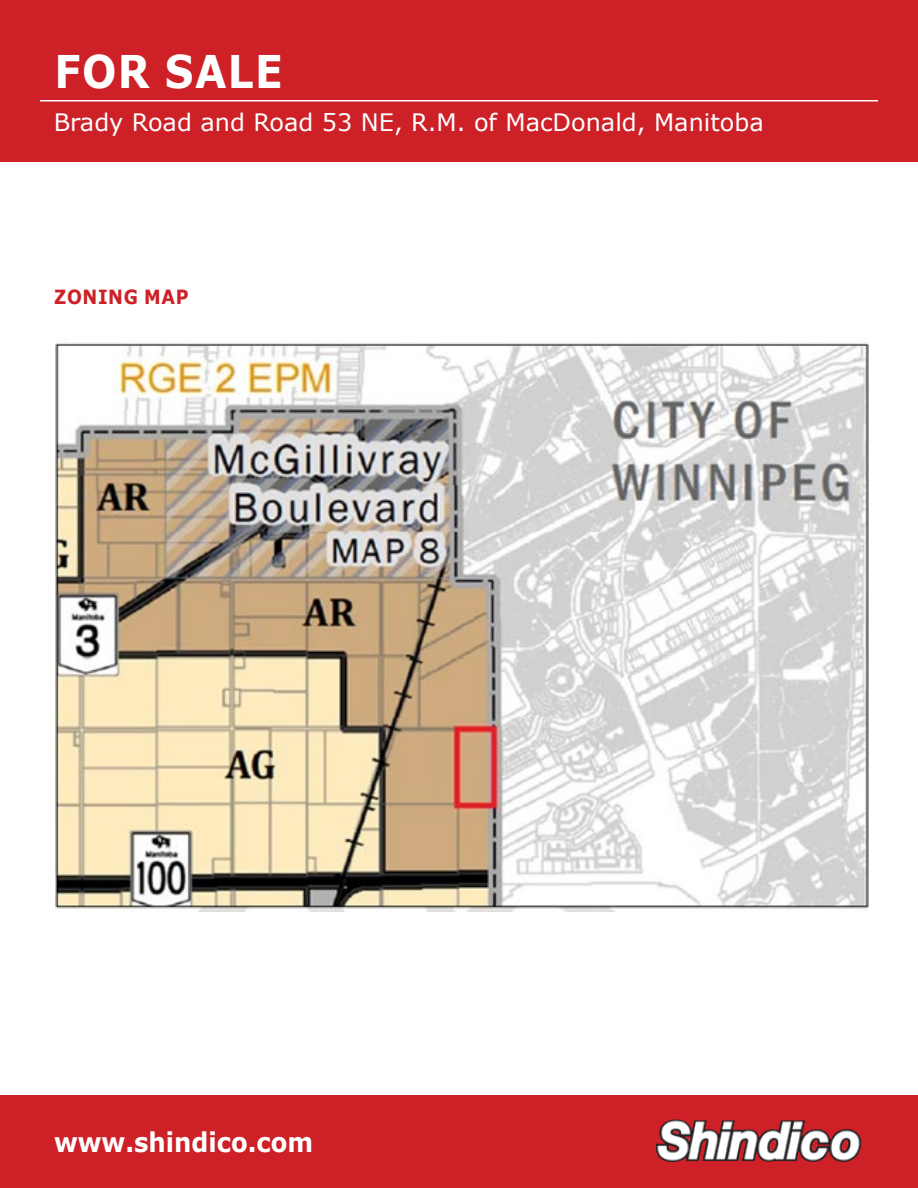
<style>
.page{position:relative;width:918px;height:1188px;background:#fff}
.page>*{position:absolute;margin:0;border:0;box-sizing:border-box;transform-origin:0 0}
.t1{font:700 45px "Verdana";letter-spacing:.035em;color:#fff;scale:.9 1}
.t2{font:700 27px "Verdana";color:#fff;scale:.9 1}
.t3{font:24px "Verdana";color:#fff}
.t4{font:700 19.5px "Verdana";letter-spacing:.035em;color:#cd2027;scale:.9 1}
</style>
<div class="page">
<div style="left:0;top:0;width:918px;height:162px;background:#cd2027"></div>
<hr style="left:40px;top:100px;width:838px;height:1px;background:#fff">
<div style="left:0;top:1096px;width:918px;height:92px;background:#cd2027"></div>
<img style="left:655px;top:1120px;width:207px;height:42px">
<img style="left:55px;top:342px;width:814px;height:570px">
<h1 class="t1" style="left:54px;top:40px;width:255px">FOR SALE</h1>
<p class="t3" style="left:54px;top:106px;width:712px">Brady Road and Road 53 NE, R.M. of MacDonald, Manitoba</p>
<p class="t4" style="left:54px;top:283px;width:151px">ZONING MAP</p>
<p class="t2" style="left:54px;top:1123px;width:289px">www.shindico.com</p>
</div>
